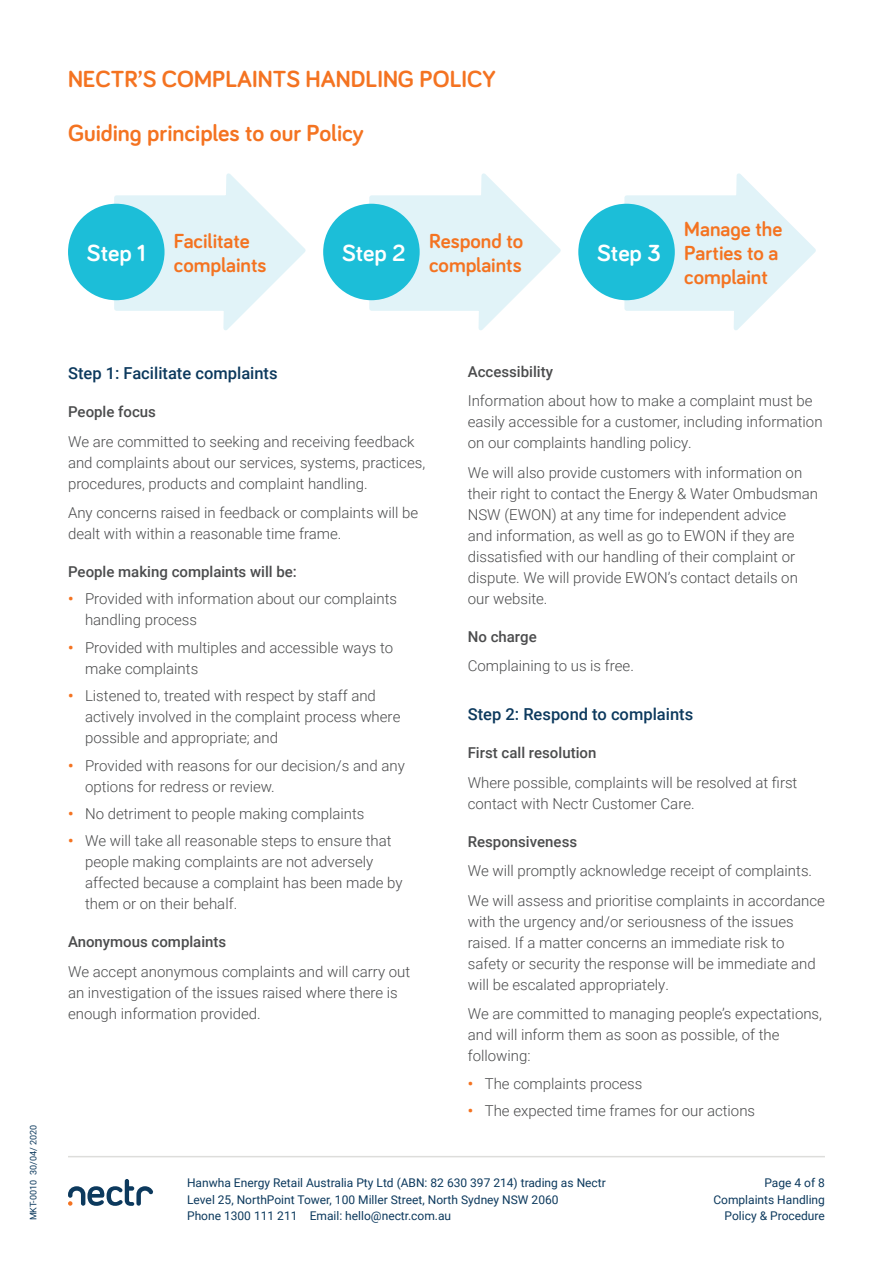
<style>
.page{position:relative;width:893px;height:1263px;background:#fff}
.page>*{position:absolute;margin:0;border:0;box-sizing:border-box;transform-origin:0 0}
.H0{font:700 24px "Bariol";color:#f47321}
.t1{font:700 24px "Bariol";color:#fff}
.t2{font:700 21px/24px "Bariol";color:#f47321}
.t3{font:500 16.5px "Roboto";color:#0c395d}
.t4{font:300 15px/21px "Roboto";color:#4b4c4d}
.t5{font:500 15px "Roboto";color:#4b4c4d}
.t6{font:12px/16.5px "Roboto";color:#0c395d}
.t7{font:9px "Roboto";color:#0c395d}
.s1{font-weight:700;color:#f47321}
</style>
<div class="page">
<hr style="left:68px;top:1156px;width:757px;height:1px;background:#dddddb">
<svg style="left:68px;top:1179px;width:85px;height:27px"></svg>
<svg style="left:112px;top:173px;width:194px;height:157px"></svg>
<div style="left:68px;top:204px;width:97px;height:96px;background:#1cbed8;border-radius:50%"></div>
<svg style="left:367px;top:173px;width:194px;height:157px"></svg>
<div style="left:323px;top:204px;width:97px;height:96px;background:#1cbed8;border-radius:50%"></div>
<svg style="left:622px;top:173px;width:194px;height:157px"></svg>
<div style="left:578px;top:204px;width:97px;height:96px;background:#1cbed8;border-radius:50%"></div>
<p class="t7" style="left:27px;top:1220px;width:97px;rotate:-90deg">MKT-0010 30/04/ 2020</p>
<p class="H0" style="left:68px;top:62px;width:429px">NECTR’S COMPLAINTS HANDLING POLICY</p>
<h1 class="H0" style="left:68px;top:117px;width:297px">Guiding principles to our Policy</h1>
<h1 class="t1" style="left:87px;top:237px;width:60px">Step 1</h1>
<h1 class="t2" style="left:174px;top:228px;width:94px">Facilitate complaints</h1>
<h1 class="t1" style="left:342px;top:237px;width:65px">Step 2</h1>
<h1 class="t2" style="left:429px;top:228px;width:96px">Respond to complaints</h1>
<h1 class="t1" style="left:597px;top:236px;width:65px">Step 3</h1>
<h1 class="t2" style="left:684px;top:216px;width:99px">Manage the<br>Parties to a complaint</h1>
<h2 class="t3" style="left:68px;top:362px;width:211px">Step 1: Facilitate complaints</h2>
<h3 class="t5" style="left:68px;top:401px;width:90px">People focus</h3>
<p class="t4" style="left:68px;top:430px;width:359px">We are committed to seeking and receiving feedback and complaints about our services, systems, practices, procedures, products and complaint handling.</p>
<p class="t4" style="left:68px;top:502px;width:352px">Any concerns raised in feedback or complaints will be dealt with within a reasonable time frame.</p>
<h3 class="t5" style="left:68px;top:561px;width:230px">People making complaints will be:</h3>
<p class="t4" style="left:85px;top:588px;width:314px;text-indent:-17px"><span class="s1">•</span> Provided with information about our complaints handling process</p>
<p class="t4" style="left:85px;top:636px;width:310px;text-indent:-17px"><span class="s1">•</span> Provided with multiples and accessible ways to make complaints</p>
<p class="t4" style="left:85px;top:685px;width:317px;text-indent:-17px"><span class="s1">•</span> Listened to, treated with respect by staff and actively involved in the complaint process where possible and appropriate; and</p>
<p class="t4" style="left:85px;top:754px;width:321px;text-indent:-17px"><span class="s1">•</span> Provided with reasons for our decision/s and any options for redress or review.</p>
<p class="t4" style="left:68px;top:802px;width:298px"><span class="s1">•</span> No detriment to people making complaints</p>
<p class="t4" style="left:85px;top:830px;width:319px;text-indent:-17px"><span class="s1">•</span> We will take all reasonable steps to ensure that people making complaints are not adversely affected because a complaint has been made by them or on their behalf.</p>
<h3 class="t5" style="left:68px;top:931px;width:160px">Anonymous complaints</h3>
<p class="t4" style="left:68px;top:960px;width:344px">We accept anonymous complaints and will carry out an investigation of the issues raised where there is enough information provided.</p>
<h3 class="t5" style="left:468px;top:361px;width:87px">Accessibility</h3>
<p class="t4" style="left:468px;top:390px;width:356px">Information about how to make a complaint must be easily accessible for a customer, including information on our complaints handling policy.</p>
<p class="t4" style="left:468px;top:461px;width:352px">We will also provide customers with information on their right to contact the Energy &amp; Water Ombudsman NSW (EWON) at any time for independent advice<br>and information, as well as go to EWON if they are dissatisfied with our handling of their complaint or dispute. We will provide EWON’s contact details on our website.</p>
<h3 class="t5" style="left:468px;top:626px;width:71px">No charge</h3>
<p class="t4" style="left:468px;top:655px;width:168px">Complaining to us is free.</p>
<h2 class="t3" style="left:468px;top:703px;width:227px">Step 2: Respond to complaints</h2>
<h3 class="t5" style="left:468px;top:742px;width:130px">First call resolution</h3>
<p class="t4" style="left:468px;top:771px;width:331px">Where possible, complaints will be resolved at first contact with Nectr Customer Care.</p>
<h3 class="t5" style="left:468px;top:831px;width:111px">Responsiveness</h3>
<p class="t4" style="left:468px;top:860px;width:346px">We will promptly acknowledge receipt of complaints.</p>
<p class="t4" style="left:468px;top:889px;width:359px">We will assess and prioritise complaints in accordance with the urgency and/or seriousness of the issues raised. If a matter concerns an immediate risk to safety or security the response will be immediate and will be escalated appropriately.</p>
<p class="t4" style="left:468px;top:1003px;width:356px">We are committed to managing people’s expectations, and will inform them as soon as possible, of the following:</p>
<p class="t4" style="left:468px;top:1072px;width:176px"><span class="s1">•</span> The complaints process</p>
<p class="t4" style="left:468px;top:1099px;width:289px"><span class="s1">•</span> The expected time frames for our actions</p>
<p class="t6" style="left:187px;top:1174px;width:420px">Hanwha Energy Retail Australia Pty Ltd (ABN: 82 630 397 214) trading as Nectr<br>Level 25, NorthPoint Tower, 100 Miller Street, North Sydney NSW 2060<br>Phone 1300 111 211 Email: hello@nectr.com.au</p>
<p class="t6" style="left:713px;top:1174px;width:113px;text-align:right">Page 4 of 8<br>Complaints Handling<br>Policy &amp; Procedure</p>
</div>
